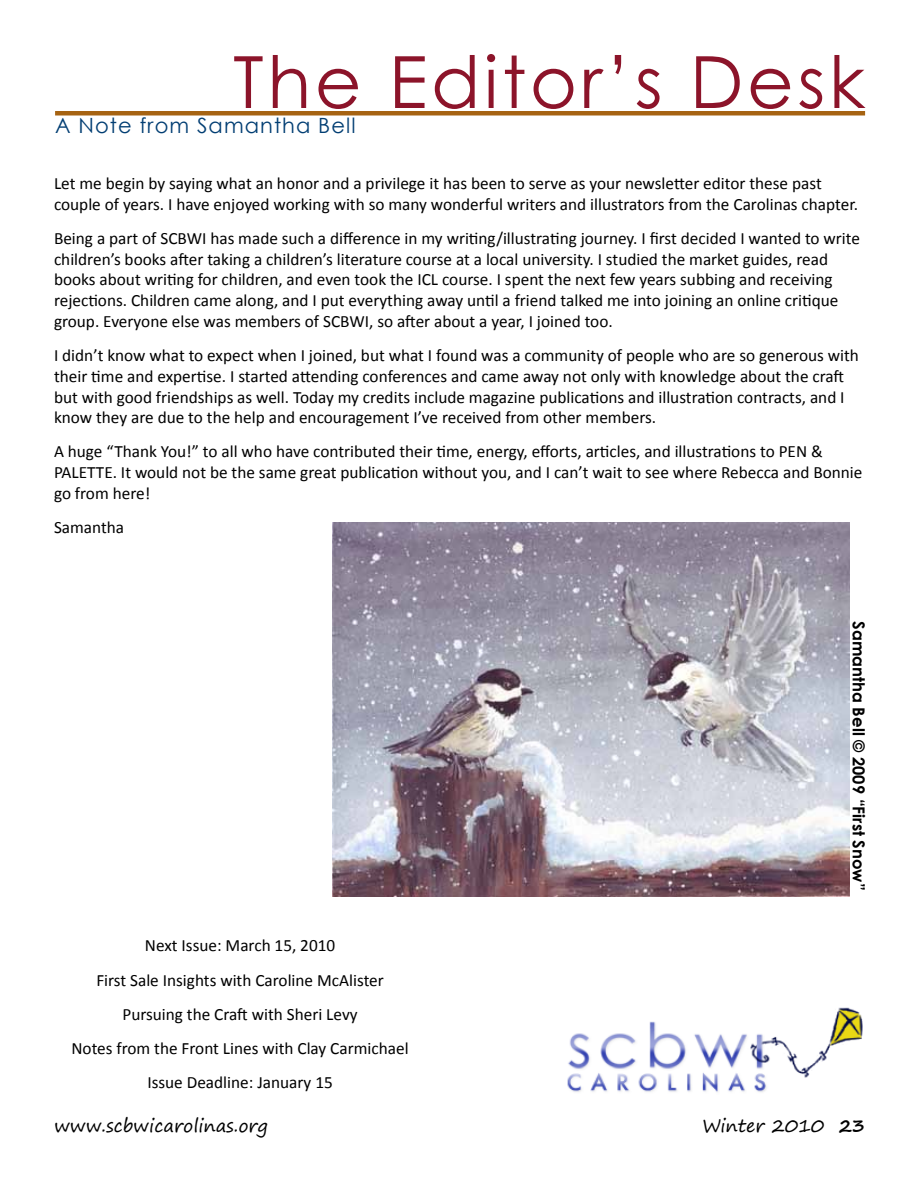
<style>
.page{position:relative;width:918px;height:1188px;background:#fff}
.page>*{position:absolute;margin:0;border:0;box-sizing:border-box;transform-origin:0 0}
.t1{font:72px "Century Gothic";letter-spacing:.05em;color:#8c142a}
.t2{font:21px "Century Gothic";letter-spacing:.05em;color:#023e73}
.t3{font:18px "Segoe Print";color:#000}
.t4{font:17.25px/20.7px "Calibri";color:#000}
.t5{font:700 16.5px "Century Gothic";color:#000}
.s1{font-weight:700}
</style>
<div class="page">
<div style="left:55px;top:111px;width:810px;height:5px;background:#a66312"></div>
<img style="left:567px;top:1007px;width:296px;height:85px">
<img style="left:333px;top:523px;width:517px;height:373px">
<h1 class="t1" style="left:233px;top:32px;width:634px">The Editor’s Desk</h1>
<p class="t2" style="left:55px;top:110px;width:302px">A Note from Samantha Bell</p>
<p class="t4" style="left:54px;top:172px;width:806px">Let me begin by saying what an honor and a privilege it has been to serve as your newsletter editor these past couple of years. I have enjoyed working with so many wonderful writers and illustrators from the Carolinas chapter.</p>
<p class="t4" style="left:54px;top:227px;width:808px">Being a part of SCBWI has made such a difference in my writing/illustrating journey. I first decided I wanted to write children’s books after taking a children’s literature course at a local university. I studied the market guides, read books about writing for children, and even took the ICL course. I spent the next few years subbing and receiving rejections. Children came along, and I put everything away until a friend talked me into joining an online critique group. Everyone else was members of SCBWI, so after about a year, I joined too.</p>
<p class="t4" style="left:54px;top:344px;width:806px">I didn’t know what to expect when I joined, but what I found was a community of people who are so generous with their time and expertise. I started attending conferences and came away not only with knowledge about the craft but with good friendships as well. Today my credits include magazine publications and illustration contracts, and I know they are due to the help and encouragement I’ve received from other members.</p>
<p class="t4" style="left:54px;top:441px;width:810px">A huge “Thank You!” to all who have contributed their time, energy, efforts, articles, and illustrations to PEN &amp;<br>PALETTE. It would not be the same great publication without you, and I can’t wait to see where Rebecca and Bonnie go from here!</p>
<p class="t4" style="left:54px;top:516px;width:72px">Samantha</p>
<p class="t4" style="left:72px;top:928px;width:339px;line-height:34.2px;text-align:center">Next Issue: March 15, 2010<br>First Sale Insights with Caroline McAlister Pursuing the Craft with Sheri Levy<br>Notes from the Front Lines with Clay Carmichael Issue Deadline: January 15</p>
<p class="t5" style="left:871px;top:621px;width:271px;rotate:90deg">Samantha Bell © 2009 “First Snow”</p>
<p class="t3" style="left:54px;top:1110px;width:215px">www.scbwicarolinas.org</p>
<p class="t3" style="left:703px;top:1110px;width:164px">Winter 2010 <span class="s1">23</span></p>
</div>
